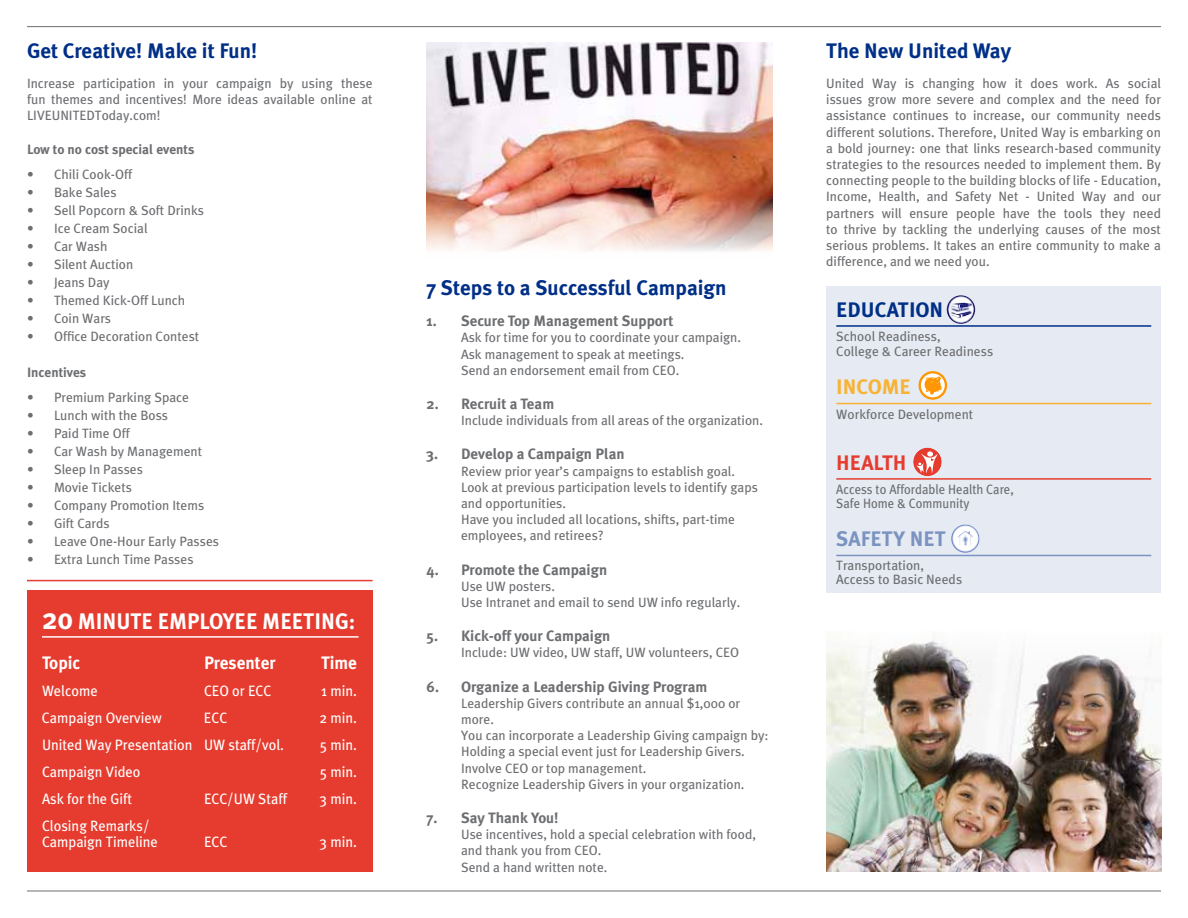
<style>
.page{position:relative;width:1188px;height:918px;background:#fff}
.page>*{position:absolute;margin:0;border:0;box-sizing:border-box;transform-origin:0 0}
.t1{font:700 22.5px "Meta Plus";color:#fff;scale:.95 1}
.t2{font:700 21px "Meta Plus";color:#002f87}
.t3{font:700 21px "Meta Plus";color:#7a93c0}
.t4{font:700 21px "Meta Plus";color:#e63c2f}
.t5{font:700 21px "Meta Plus";color:#f7b334}
.t6{font:700 18px "Meta Plus";color:#fff;scale:.96 1}
.t7{font:15px/16.2px "Meta Plus";color:#fff;scale:.96 1}
.t8{font:700 15px "Meta Plus";color:#6d6e71}
.t9{font:13.5px/16.2px "Meta Plus";color:#6d6e71}
.t10{font:13.5px/14.5px "Meta Plus";color:#6d6e71;scale:.94 1}
.t11{font:700 13.5px "Meta Plus";color:#6d6e71}
.s1{font-size:30px}
</style>
<div class="page">
<div style="left:27px;top:590px;width:346px;height:282px;background:#e63c2f"></div>
<hr style="left:42px;top:636px;width:317px;height:2px;background:#fff">
<hr style="left:27px;top:580px;width:346px;height:1px;background:#e63c2f">
<div style="left:826px;top:287px;width:335px;height:306px;background:#e6eaf3"></div>
<hr style="left:836px;top:325px;width:315px;height:2px;background:#002f87">
<img style="left:947px;top:295px;width:28px;height:29px;border-radius:14px">
<hr style="left:836px;top:478px;width:315px;height:2px;background:#e63c2f">
<div style="left:913px;top:448px;width:29px;height:28px;background:#e63c2f;border-radius:50%"></div>
<svg style="left:916px;top:451px;width:22px;height:22px"></svg>
<hr style="left:836px;top:555px;width:315px;height:1px;background:#7a93c0">
<img style="left:951px;top:524px;width:29px;height:29px;border-radius:14px">
<hr style="left:836px;top:403px;width:315px;height:1px;background:#f7b334">
<svg style="left:919px;top:371px;width:28px;height:29px"></svg>
<img style="left:826px;top:640px;width:335px;height:232px">
<img style="left:427px;top:42px;width:345px;height:209px">
<hr style="left:27px;top:891px;width:1134px;height:1px;background:#6d6e71">
<hr style="left:27px;top:26px;width:1134px;height:1px;background:#6d6e71">
<h2 class="t2" style="left:27px;top:39px;width:232px">Get Creative! Make it Fun!</h2>
<p class="t9" style="left:27px;top:75px;width:347px;text-align:justify">Increase participation in your campaign by using these fun themes and incentives! More ideas available online at LIVEUNITEDToday.com!</p>
<p class="t11" style="left:27px;top:142px;width:169px">Low to no cost special events</p>
<p class="t9" style="left:27px;top:166px;width:107px">• Chili Cook-Off</p>
<p class="t9" style="left:27px;top:184px;width:91px">• Bake Sales</p>
<p class="t9" style="left:27px;top:202px;width:179px">• Sell Popcorn &amp; Soft Drinks</p>
<p class="t9" style="left:27px;top:220px;width:122px">• Ice Cream Social</p>
<p class="t9" style="left:27px;top:238px;width:82px">• Car Wash</p>
<p class="t9" style="left:27px;top:256px;width:108px">• Silent Auction</p>
<p class="t9" style="left:27px;top:274px;width:84px">• Jeans Day</p>
<p class="t9" style="left:27px;top:292px;width:160px">• Themed Kick-Off Lunch</p>
<p class="t9" style="left:27px;top:310px;width:86px">• Coin Wars</p>
<p class="t9" style="left:27px;top:328px;width:174px">• Office Decoration Contest</p>
<p class="t11" style="left:27px;top:364px;width:61px">Incentives</p>
<p class="t9" style="left:27px;top:389px;width:163px">• Premium Parking Space</p>
<p class="t9" style="left:27px;top:407px;width:143px">• Lunch with the Boss</p>
<p class="t9" style="left:27px;top:425px;width:104px">• Paid Time Off</p>
<p class="t9" style="left:27px;top:443px;width:177px">• Car Wash by Management</p>
<p class="t9" style="left:27px;top:461px;width:117px">• Sleep In Passes</p>
<p class="t9" style="left:27px;top:479px;width:106px">• Movie Tickets</p>
<p class="t9" style="left:27px;top:497px;width:179px">• Company Promotion Items</p>
<p class="t9" style="left:27px;top:515px;width:84px">• Gift Cards</p>
<p class="t9" style="left:27px;top:533px;width:194px">• Leave One-Hour Early Passes</p>
<p class="t9" style="left:27px;top:551px;width:168px">• Extra Lunch Time Passes</p>
<h1 class="t1" style="left:42px;top:609px;width:70px"><span class="s1">20</span> Minute</h1>
<h1 class="t1" style="left:158px;top:609px;width:57px">Employee</h1>
<h1 class="t1" style="left:262px;top:609px;width:31px">Meetin</h1>
<h1 class="t1" style="left:335px;top:609px;width:23px">g:</h1>
<h3 class="t6" style="left:42px;top:652px;width:111px">Topic P</h3>
<h3 class="t6" style="left:214px;top:652px;width:66px">resenter</h3>
<h3 class="t6" style="left:321px;top:652px;width:39px">Time</h3>
<p class="t7" style="left:42px;top:683px;width:60px">Welcome</p>
<p class="t7" style="left:204px;top:683px;width:72px">CEO or ECC</p>
<p class="t7" style="left:321px;top:683px;width:39px">1 min.</p>
<p class="t7" style="left:42px;top:710px;width:126px">Campaign Overview</p>
<p class="t7" style="left:204px;top:710px;width:26px">ECC</p>
<p class="t7" style="left:320px;top:710px;width:41px">2 min.</p>
<p class="t7" style="left:42px;top:737px;width:254px">United Way Presentation UW staff/vol.</p>
<p class="t7" style="left:320px;top:737px;width:40px">5 min.</p>
<p class="t7" style="left:42px;top:764px;width:104px">Campaign Video</p>
<p class="t7" style="left:320px;top:764px;width:40px">5 min.</p>
<p class="t7" style="left:42px;top:791px;width:95px">Ask for the Gift</p>
<p class="t7" style="left:204px;top:791px;width:88px">ECC/UW Staff</p>
<p class="t7" style="left:320px;top:791px;width:40px">3 min.</p>
<p class="t7" style="left:42px;top:818px;width:122px">Closing Remarks/<br>Campaign Timeline</p>
<p class="t7" style="left:204px;top:834px;width:26px">ECC</p>
<p class="t7" style="left:320px;top:834px;width:40px">3 min.</p>
<h2 class="t2" style="left:427px;top:275px;width:301px">7 Steps to a Successful Campaign</h2>
<p class="t8" style="left:427px;top:312px;width:248px">1. Secure Top Management Support</p>
<p class="t9" style="left:461px;top:329px;width:281px">Ask for time for you to coordinate your campaign.<br>Ask management to speak at meetings.<br>Send an endorsement email from CEO.</p>
<p class="t8" style="left:427px;top:395px;width:129px">2. Recruit a Team</p>
<p class="t9" style="left:461px;top:412px;width:303px">Include individuals from all areas of the organization.</p>
<p class="t8" style="left:427px;top:445px;width:199px">3. Develop a Campaign Plan</p>
<p class="t9" style="left:461px;top:463px;width:298px">Review prior year’s campaigns to establish goal.<br>Look at previous participation levels to identify gaps and opportunities.<br>Have you included all locations, shifts, part-time employees, and retirees?</p>
<p class="t8" style="left:427px;top:561px;width:182px">4. Promote the Campaign</p>
<p class="t9" style="left:461px;top:578px;width:281px">Use UW posters.<br>Use Intranet and email to send UW info regularly.</p>
<p class="t8" style="left:427px;top:627px;width:185px">5. Kick-off your Campaign</p>
<p class="t9" style="left:461px;top:644px;width:279px">Include: UW video, UW staff, UW volunteers, CEO</p>
<p class="t8" style="left:427px;top:678px;width:282px">6. Organize a Leadership Giving Program</p>
<p class="t9" style="left:461px;top:695px;width:309px">Leadership Givers contribute an annual $1,000 or more.<br>You can incorporate a Leadership Giving campaign by:<br>Holding a special event just for Leadership Givers.<br>Involve CEO or top management.<br>Recognize Leadership Givers in your organization.</p>
<p class="t8" style="left:427px;top:809px;width:134px">7. Say Thank You!</p>
<p class="t9" style="left:461px;top:826px;width:296px">Use incentives, hold a special celebration with food, and thank you from CEO.<br>Send a hand written note.</p>
<h2 class="t2" style="left:826px;top:39px;width:186px">The New United Way</h2>
<p class="t9" style="left:826px;top:75px;width:336px;text-align:justify">United Way is changing how it does work. As social issues grow more severe and complex and the need for assistance continues to increase, our community needs different solutions. Therefore, United Way is embarking on a bold journey: one that links research-based community strategies to the resources needed to implement them. By connecting people to the building blocks of life - Education, Income, Health, and Safety Net - United Way and our partners will ensure people have the tools they need to thrive by tackling the underlying causes of the most serious problems. It takes an entire community to make a difference, and we need you.</p>
<h2 class="t2" style="left:836px;top:298px;width:108px">EDUCATION</h2>
<p class="t9" style="left:836px;top:329px;width:158px;line-height:14.5px">School Readiness,<br>College &amp; Career Readiness</p>
<h2 class="t5" style="left:836px;top:374px;width:76px">INCOME</h2>
<p class="t9" style="left:836px;top:407px;width:139px">Workforce Development</p>
<h2 class="t4" style="left:836px;top:450px;width:72px">HEALTH</h2>
<p class="t10" style="left:836px;top:482px;width:190px">Access to Affordable Health Care,<br>Safe Home &amp; Community</p>
<h2 class="t3" style="left:836px;top:526px;width:111px">SAFETY NET</h2>
<p class="t9" style="left:836px;top:557px;width:127px;line-height:14.5px">Transportation,<br>Access to Basic Needs</p>
</div>
